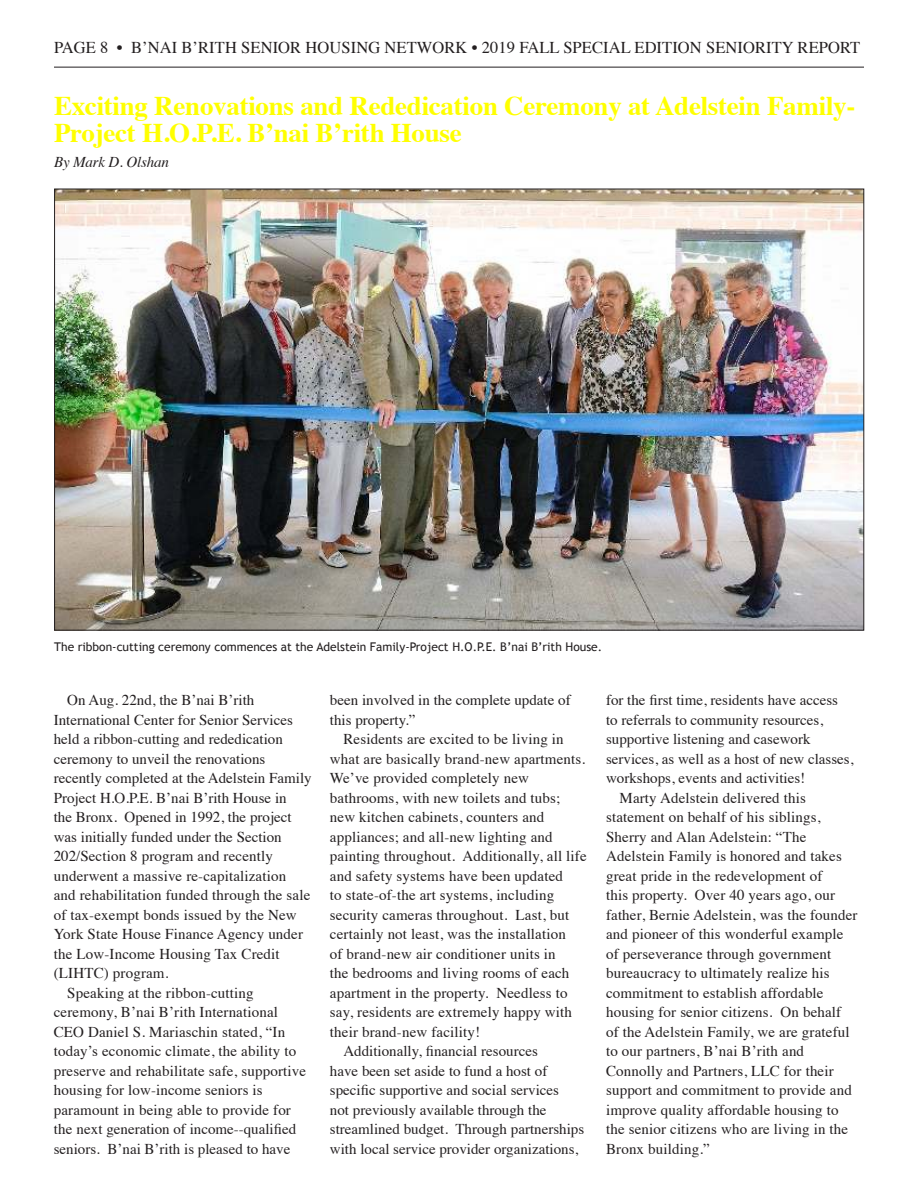
<style>
.page{position:relative;width:918px;height:1188px;background:#fff}
.page>*{position:absolute;margin:0;border:0;box-sizing:border-box;transform-origin:0 0}
.t1{font:700 27px/27px "Times";letter-spacing:-.01em;color:#ff0}
.t2{font:16.5px "Times";letter-spacing:.005em;color:#231f20}
.t3{font:15px/19.5px "Times";letter-spacing:.01em;color:#231f20}
.t4{font:italic 15px "Times";letter-spacing:-.01em;color:#231f20}
.t5{font:12px "Trebuchet MS";color:#231f20}
</style>
<div class="page">
<hr style="left:54px;top:67px;width:810px;height:1px;background:#231f20">
<img style="left:56px;top:191px;width:806px;height:438px">
<p class="t2" style="left:54px;top:42px;width:808px">PAGE 8 • B’NAI B’RITH SENIOR HOUSING NETWORK • 2019 FALL SPECIAL EDITION SENIORITY REPORT</p>
<h1 class="t1" style="left:54px;top:95px;width:803px">Exciting Renovations and Rededication Ceremony at Adelstein Family-<br>Project H.O.P.E. B’nai B’rith House</h1>
<p class="t4" style="left:54px;top:156px;width:117px">By Mark D. Olshan</p>
<p class="t5" style="left:54px;top:642px;width:550px">The ribbon-cutting ceremony commences at the Adelstein Family-Project H.O.P.E. B’nai B’rith House.</p>
<p class="t3" style="left:67px;top:692px;width:189px">On Aug. 22nd, the B’nai B’rith</p>
<p class="t3" style="left:54px;top:711px;width:241px">International Center for Senior Services</p>
<p class="t3" style="left:54px;top:731px;width:231px">held a ribbon-cutting and rededication</p>
<p class="t3" style="left:54px;top:750px;width:213px">ceremony to unveil the renovations</p>
<p class="t3" style="left:54px;top:770px;width:259px">recently completed at the Adelstein Family</p>
<p class="t3" style="left:54px;top:789px;width:234px">Project H.O.P.E. B’nai B’rith House in</p>
<p class="t3" style="left:54px;top:809px;width:239px">the Bronx. Opened in 1992, the project</p>
<p class="t3" style="left:54px;top:828px;width:229px">was initially funded under the Section</p>
<p class="t3" style="left:54px;top:848px;width:221px">202/Section 8 program and recently</p>
<p class="t3" style="left:54px;top:867px;width:234px">underwent a massive re-capitalization</p>
<p class="t3" style="left:54px;top:887px;width:258px">and rehabilitation funded through the sale</p>
<p class="t3" style="left:54px;top:906px;width:244px">of tax-exempt bonds issued by the New</p>
<p class="t3" style="left:54px;top:926px;width:251px">York State House Finance Agency under</p>
<p class="t3" style="left:54px;top:945px;width:227px">the Low-Income Housing Tax Credit</p>
<p class="t3" style="left:54px;top:965px;width:116px">(LIHTC) program.</p>
<p class="t3" style="left:67px;top:984px;width:188px">Speaking at the ribbon-cutting</p>
<p class="t3" style="left:54px;top:1004px;width:226px">ceremony, B’nai B’rith International</p>
<p class="t3" style="left:54px;top:1023px;width:233px">CEO Daniel S. Mariaschin stated, “In</p>
<p class="t3" style="left:54px;top:1043px;width:244px">today’s economic climate, the ability to</p>
<p class="t3" style="left:54px;top:1062px;width:254px">preserve and rehabilitate safe, supportive</p>
<p class="t3" style="left:54px;top:1082px;width:210px">housing for low-income seniors is</p>
<p class="t3" style="left:54px;top:1101px;width:239px">paramount in being able to provide for</p>
<p class="t3" style="left:54px;top:1118px;width:244px">the next generation of income--qualified</p>
<p class="t3" style="left:54px;top:1140px;width:238px">seniors. B’nai B’rith is pleased to have</p>
<p class="t3" style="left:330px;top:692px;width:242px">been involved in the complete update of this property.”</p>
<p class="t3" style="left:343px;top:731px;width:222px">Residents are excited to be living in</p>
<p class="t3" style="left:330px;top:750px;width:257px">what are basically brand-new apartments.</p>
<p class="t3" style="left:330px;top:770px;width:201px">We’ve provided completely new</p>
<p class="t3" style="left:330px;top:789px;width:232px">bathrooms, with new toilets and tubs;</p>
<p class="t3" style="left:330px;top:809px;width:216px">new kitchen cabinets, counters and</p>
<p class="t3" style="left:330px;top:828px;width:224px">appliances; and all-new lighting and</p>
<p class="t3" style="left:330px;top:848px;width:258px">painting throughout. Additionally, all life</p>
<p class="t3" style="left:330px;top:867px;width:235px">and safety systems have been updated</p>
<p class="t3" style="left:330px;top:887px;width:226px">to state-of-the art systems, including</p>
<p class="t3" style="left:330px;top:906px;width:241px">security cameras throughout. Last, but</p>
<p class="t3" style="left:330px;top:926px;width:237px">certainly not least, was the installation</p>
<p class="t3" style="left:330px;top:945px;width:227px">of brand-new air conditioner units in</p>
<p class="t3" style="left:330px;top:965px;width:241px">the bedrooms and living rooms of each</p>
<p class="t3" style="left:330px;top:984px;width:239px">apartment in the property. Needless to</p>
<p class="t3" style="left:330px;top:1004px;width:244px">say, residents are extremely happy with</p>
<p class="t3" style="left:330px;top:1023px;width:152px">their brand-new facility!</p>
<p class="t3" style="left:343px;top:1040px;width:196px">Additionally, financial resources</p>
<p class="t3" style="left:330px;top:1062px;width:219px">have been set aside to fund a host of</p>
<p class="t3" style="left:330px;top:1079px;width:231px">specific supportive and social services</p>
<p class="t3" style="left:330px;top:1101px;width:218px">not previously available through the</p>
<p class="t3" style="left:330px;top:1121px;width:256px">streamlined budget. Through partnerships</p>
<p class="t3" style="left:330px;top:1140px;width:250px">with local service provider organizations,</p>
<p class="t3" style="left:606px;top:689px;width:234px">for the first time, residents have access</p>
<p class="t3" style="left:606px;top:711px;width:219px">to referrals to community resources,</p>
<p class="t3" style="left:606px;top:731px;width:206px">supportive listening and casework</p>
<p class="t3" style="left:606px;top:750px;width:249px">services, as well as a host of new classes,</p>
<p class="t3" style="left:606px;top:770px;width:201px">workshops, events and activities!</p>
<p class="t3" style="left:620px;top:789px;width:188px">Marty Adelstein delivered this</p>
<p class="t3" style="left:606px;top:809px;width:216px">statement on behalf of his siblings,</p>
<p class="t3" style="left:606px;top:828px;width:202px">Sherry and Alan Adelstein: “The</p>
<p class="t3" style="left:606px;top:848px;width:237px">Adelstein Family is honored and takes</p>
<p class="t3" style="left:606px;top:867px;width:218px">great pride in the redevelopment of</p>
<p class="t3" style="left:606px;top:887px;width:231px">this property. Over 40 years ago, our</p>
<p class="t3" style="left:606px;top:906px;width:253px">father, Bernie Adelstein, was the founder</p>
<p class="t3" style="left:606px;top:926px;width:239px">and pioneer of this wonderful example</p>
<p class="t3" style="left:606px;top:945px;width:227px">of perseverance through government</p>
<p class="t3" style="left:606px;top:965px;width:225px">bureaucracy to ultimately realize his</p>
<p class="t3" style="left:606px;top:984px;width:219px">commitment to establish affordable</p>
<p class="t3" style="left:606px;top:1004px;width:237px">housing for senior citizens. On behalf</p>
<p class="t3" style="left:606px;top:1023px;width:245px">of the Adelstein Family, we are grateful</p>
<p class="t3" style="left:606px;top:1043px;width:200px">to our partners, B’nai B’rith and</p>
<p class="t3" style="left:606px;top:1062px;width:229px">Connolly and Partners, LLC for their</p>
<p class="t3" style="left:606px;top:1082px;width:247px">support and commitment to provide and</p>
<p class="t3" style="left:606px;top:1101px;width:234px">improve quality affordable housing to</p>
<p class="t3" style="left:606px;top:1121px;width:244px">the senior citizens who are living in the</p>
<p class="t3" style="left:606px;top:1140px;width:105px">Bronx building.”</p>
</div>
